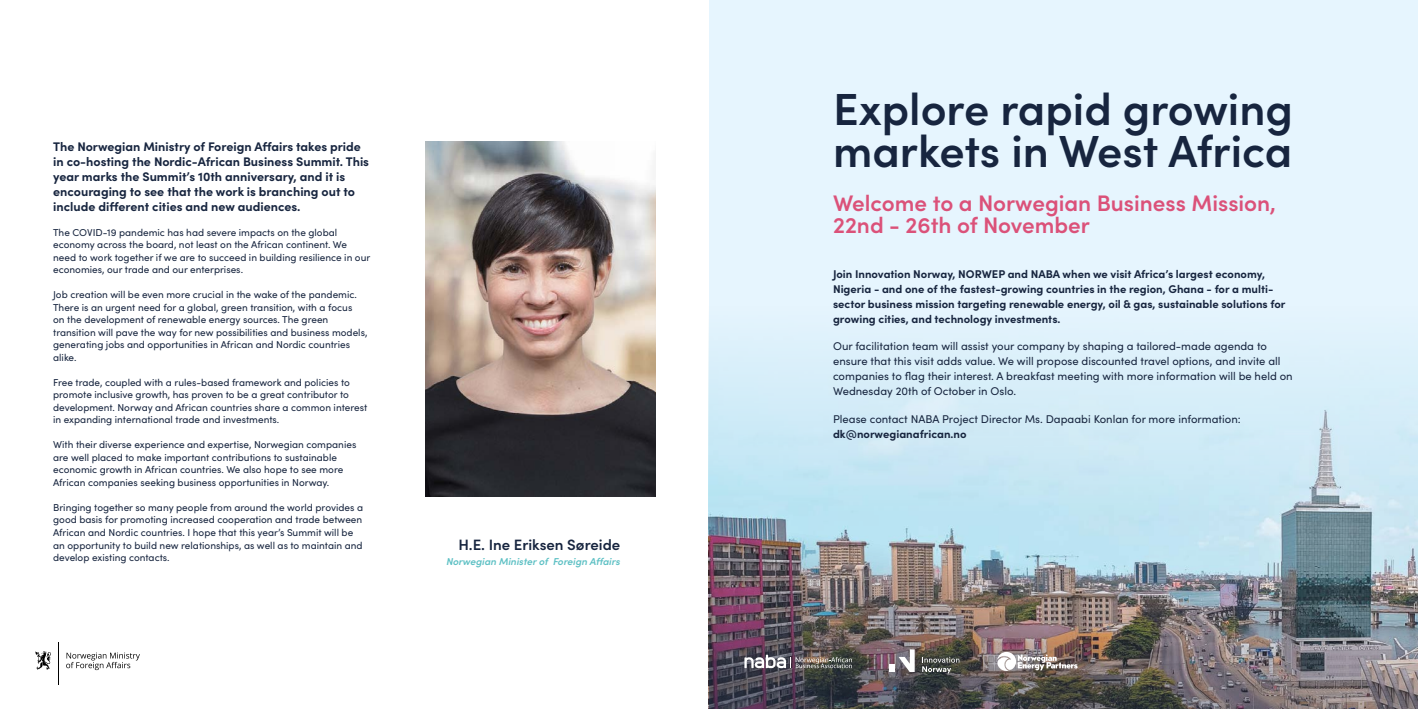
<style>
.page{position:relative;width:1418px;height:709px;background:#fff}
.page>*{position:absolute;margin:0;border:0;box-sizing:border-box;transform-origin:0 0}
.t1{font:600 45px/42.5px "Sofia Pro";color:#17253f}
.t2{font:600 22.5px/22.5px "Sofia Pro";color:#db5179}
.t3{font:600 15px "Sofia Pro";color:#17253f}
.t4{font:700 12.5px/15px "Sofia Pro";color:#17253f}
.t5{font:11.25px/15px "Sofia Pro";color:#17253f}
.t6{font:700 11.25px/15px "Sofia Pro";color:#17253f}
.t7{font:10px/12.5px "Sofia Pro";color:#17253f}
.t8{font:italic 600 10px "Sofia Pro";color:#5dc0c4}
</style>
<div class="page">
<div style="left:709px;top:0;width:708px;height:709px;background:#e6f5fe"></div>
<img style="left:709px;top:351px;width:708px;height:145px">
<img style="left:425px;top:142px;width:231px;height:354px">
<svg style="left:35px;top:642px;width:105px;height:43px"></svg>
<img style="left:709px;top:496px;width:708px;height:213px">
<svg style="left:733px;top:645px;width:129px;height:24px"></svg>
<svg style="left:878px;top:641px;width:91px;height:33px"></svg>
<img style="left:986px;top:644px;width:101px;height:27px">
<p class="t4" style="left:53px;top:138px;width:317px">The Norwegian Ministry of Foreign Affairs takes pride in co-hosting the Nordic-African Business Summit. This year marks the Summit’s 10th anniversary, and it is encouraging to see that the work is branching out to include different cities and new audiences.</p>
<p class="t7" style="left:53px;top:225px;width:319px">The COVID-19 pandemic has had severe impacts on the global economy across the board, not least on the African continent. We need to work together if we are to succeed in building resilience in our economies, our trade and our enterprises.</p>
<p class="t7" style="left:53px;top:288px;width:316px">Job creation will be even more crucial in the wake of the pandemic.<br>There is an urgent need for a global, green transition, with a focus<br>on the development of renewable energy sources. The green transition will pave the way for new possibilities and business models, generating jobs and opportunities in African and Nordic countries alike.</p>
<p class="t7" style="left:53px;top:375px;width:315px">Free trade, coupled with a rules-based framework and policies to promote inclusive growth, has proven to be a great contributor to development. Norway and African countries share a common interest in expanding international trade and investments.</p>
<p class="t7" style="left:53px;top:438px;width:305px">With their diverse experience and expertise, Norwegian companies are well placed to make important contributions to sustainable economic growth in African countries. We also hope to see more African companies seeking business opportunities in Norway.</p>
<p class="t7" style="left:53px;top:500px;width:311px">Bringing together so many people from around the world provides a good basis for promoting increased cooperation and trade between African and Nordic countries. I hope that this year’s Summit will be an opportunity to build new relationships, as well as to maintain and develop existing contacts.</p>
<h3 class="t3" style="left:458px;top:533px;width:163px">H.E. Ine Eriksen Søreide</h3>
<p class="t8" style="left:446px;top:553px;width:175px">Norwegian Minister of Foreign Affairs</p>
<h1 class="t1" style="left:833px;top:84px;width:461px">Explore rapid growing markets in West Africa</h1>
<h2 class="t2" style="left:833px;top:190px;width:444px">Welcome to a Norwegian Business Mission,<br>22nd - 26th of November</h2>
<p class="t6" style="left:833px;top:265px;width:454px">Join Innovation Norway, NORWEP and NABA when we visit Africa’s largest economy, Nigeria - and one of the fastest-growing countries in the region, Ghana - for a multi&shy;sector business mission targeting renewable energy, oil &amp; gas, sustainable solutions for growing cities, and technology investments.</p>
<p class="t5" style="left:833px;top:338px;width:461px">Our facilitation team will assist your company by shaping a tailored-made agenda to ensure that this visit adds value. We will propose discounted travel options, and invite all companies to flag their interest. A breakfast meeting with more information will be held on Wednesday 20th of October in Oslo.</p>
<p class="t5" style="left:833px;top:410px;width:409px">Please contact NABA Project Director Ms. Dapaabi Konlan for more information:</p>
<p class="t6" style="left:833px;top:425px;width:135px">dk@norwegianafrican.no</p>
</div>
